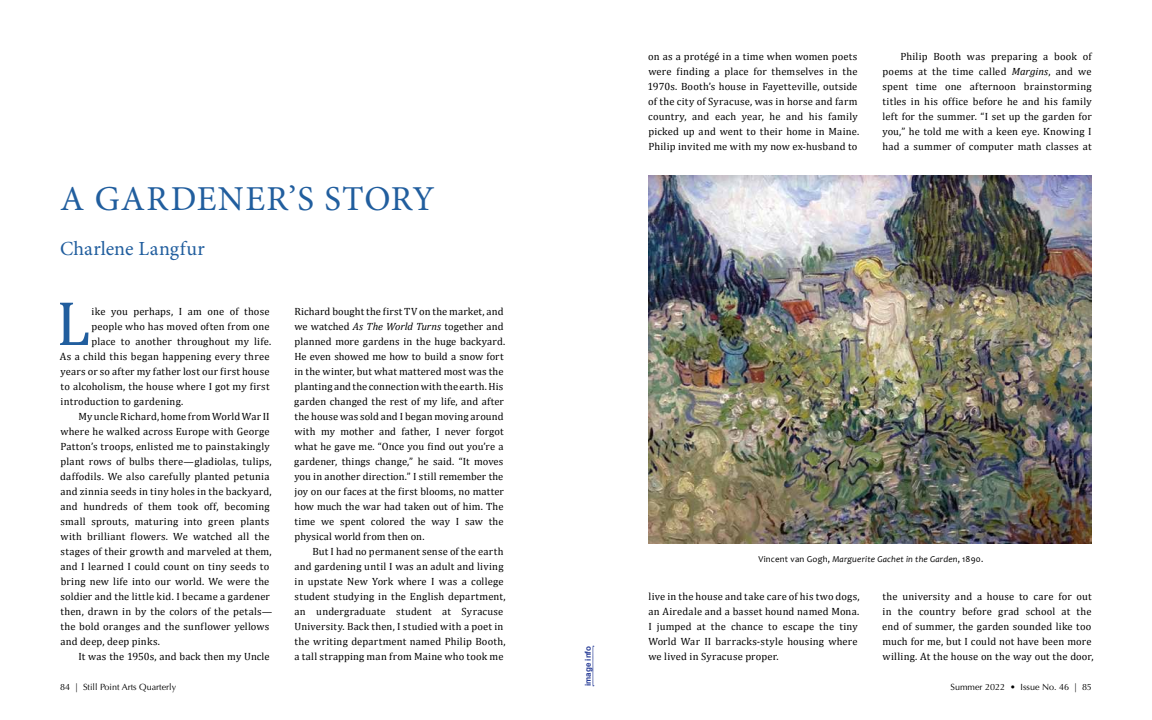
<style>
.page{position:relative;width:1152px;height:720px;background:#fff}
.page>*{position:absolute;margin:0;border:0;box-sizing:border-box;transform-origin:0 0}
.t1{font:63.4px "Cambria";color:#215e9e}
.t2{font:35px "Minion Pro";letter-spacing:.03em;color:#215e9e}
.t3{font:20px "Minion Pro";letter-spacing:.01em;color:#215e9e}
.t4{font:10.5px/15px "Cambria";letter-spacing:.015em;color:#000}
.t5{font:10.5px "Cambria";letter-spacing:-.005em;color:#000}
.t6{font:9px "Optima";color:#000}
.t7{font:italic 9px "Candara";letter-spacing:.02em;color:#000}
.t8{font:700 8px "Arial";color:#263b96}
.s1{font-style:italic}
.s2{font-style:normal}
</style>
<div class="page">
<img style="left:648px;top:176px;width:444px;height:367px">
<svg style="left:593px;top:646px;width:1px;height:41px"></svg>
<h2 class="t2" style="left:60px;top:175px;width:376px">A GARDENER’S STORY</h2>
<h3 class="t3" style="left:60px;top:235px;width:146px">Charlene Langfur</h3>
<p class="t4" style="left:648px;top:49px;width:213px">on as a protégé in a time when women poets were finding a place for themselves in the 1970s. Booth’s house in Fayetteville, outside of the city of Syracuse, was in horse and farm country, and each year, he and his family picked up and went to their home in Maine.<br>Philip invited me with my now ex-husband to</p>
<p class="t4" style="left:882px;top:49px;width:211px;text-align:justify;text-indent:18px">Philip Booth was preparing a book of poems at the time called <span class="s1">Margins</span>, and we spent time one afternoon brainstorming titles in his office before he and his family left for the summer. “I set up the garden for you,” he told me with a keen eye. Knowing I had a summer of computer math classes at</p>
<h1 class="t1" style="left:56px;top:286px;width:36px">L</h1>
<p class="t4" style="left:91px;top:304px;width:179px">ike you perhaps, I am one of those</p>
<p class="t4" style="left:294px;top:304px;width:213px">Richard bought the first TV on the market, and we watched <span class="s1">As The World Turns</span> together and planned more gardens in the huge backyard.<br>He even showed me how to build a snow fort in the winter, but what mattered most was the planting and the connection with the earth. His garden changed the rest of my life, and after the house was sold and I began moving around with my mother and father, I never forgot what he gave me. “Once you find out you’re a gardener, things change,” he said. “It moves you in another direction.” I still remember the joy on our faces at the first blooms, no matter how much the war had taken out of him. The time we spent colored the way I saw the physical world from then on.</p>
<p class="t4" style="left:294px;top:544px;width:213px;text-indent:18px">But I had no permanent sense of the earth and gardening until I was an adult and living in upstate New York where I was a college student studying in the English department, an undergraduate student at Syracuse University. Back then, I studied with a poet in the writing department named Philip Booth, a tall strapping man from Maine who took me</p>
<p class="t4" style="left:92px;top:319px;width:179px">people who has moved often from one</p>
<p class="t4" style="left:92px;top:334px;width:181px">place to another throughout my life.</p>
<p class="t4" style="left:60px;top:349px;width:211px">As a child this began happening every three</p>
<p class="t4" style="left:60px;top:364px;width:211px">years or so after my father lost our first house</p>
<p class="t4" style="left:61px;top:379px;width:211px">to alcoholism, the house where I got my first</p>
<p class="t4" style="left:61px;top:394px;width:124px">introduction to gardening.</p>
<p class="t4" style="left:78px;top:409px;width:193px">My uncle Richard, home from World War II</p>
<p class="t4" style="left:60px;top:424px;width:210px">where he walked across Europe with George</p>
<p class="t4" style="left:60px;top:439px;width:211px">Patton’s troops, enlisted me to painstakingly</p>
<p class="t4" style="left:61px;top:454px;width:213px">plant rows of bulbs there—gladiolas, tulips,</p>
<p class="t4" style="left:60px;top:469px;width:211px">daffodils. We also carefully planted petunia</p>
<p class="t4" style="left:60px;top:484px;width:213px">and zinnia seeds in tiny holes in the backyard,</p>
<p class="t4" style="left:60px;top:499px;width:211px">and hundreds of them took off, becoming</p>
<p class="t4" style="left:61px;top:514px;width:210px">small sprouts, maturing into green plants</p>
<p class="t4" style="left:60px;top:529px;width:210px">with brilliant flowers. We watched all the</p>
<p class="t4" style="left:61px;top:544px;width:213px">stages of their growth and marveled at them,</p>
<p class="t4" style="left:60px;top:559px;width:210px">and I learned I could count on tiny seeds to</p>
<p class="t4" style="left:61px;top:574px;width:210px">bring new life into our world. We were the</p>
<p class="t4" style="left:61px;top:589px;width:211px">soldier and the little kid. I became a gardener</p>
<p class="t4" style="left:61px;top:604px;width:213px">then, drawn in by the colors of the petals—</p>
<p class="t4" style="left:61px;top:619px;width:210px">the bold oranges and the sunflower yellows</p>
<p class="t4" style="left:60px;top:634px;width:101px">and deep, deep pinks.</p>
<p class="t5" style="left:78px;top:650px;width:193px">It was the 1950s, and back then my Uncle</p>
<p class="t7" style="left:759px;top:553px;width:226px"><span class="s2">Vincent van Gogh,</span> Marguerite Gachet in the Garden<span class="s2">, 1890.</span></p>
<p class="t4" style="left:648px;top:589px;width:213px">live in the house and take care of his two dogs, an Airedale and a basset hound named Mona.<br>I jumped at the chance to escape the tiny World War II barracks-style housing where we lived in Syracuse proper.</p>
<p class="t4" style="left:882px;top:589px;width:213px">the university and a house to care for out in the country before grad school at the end of summer, the garden sounded like too much for me, but I could not have been more willing. At the house on the way out the door,</p>
<p class="t8" style="left:583px;top:686px;width:42px;rotate:-90deg">image info</p>
<p class="t6" style="left:60px;top:682px;width:118px">84 | Still Point Arts Quarterly</p>
<p class="t6" style="left:951px;top:682px;width:143px">Summer 2022 • Issue No. 46 | 85</p>
</div>
